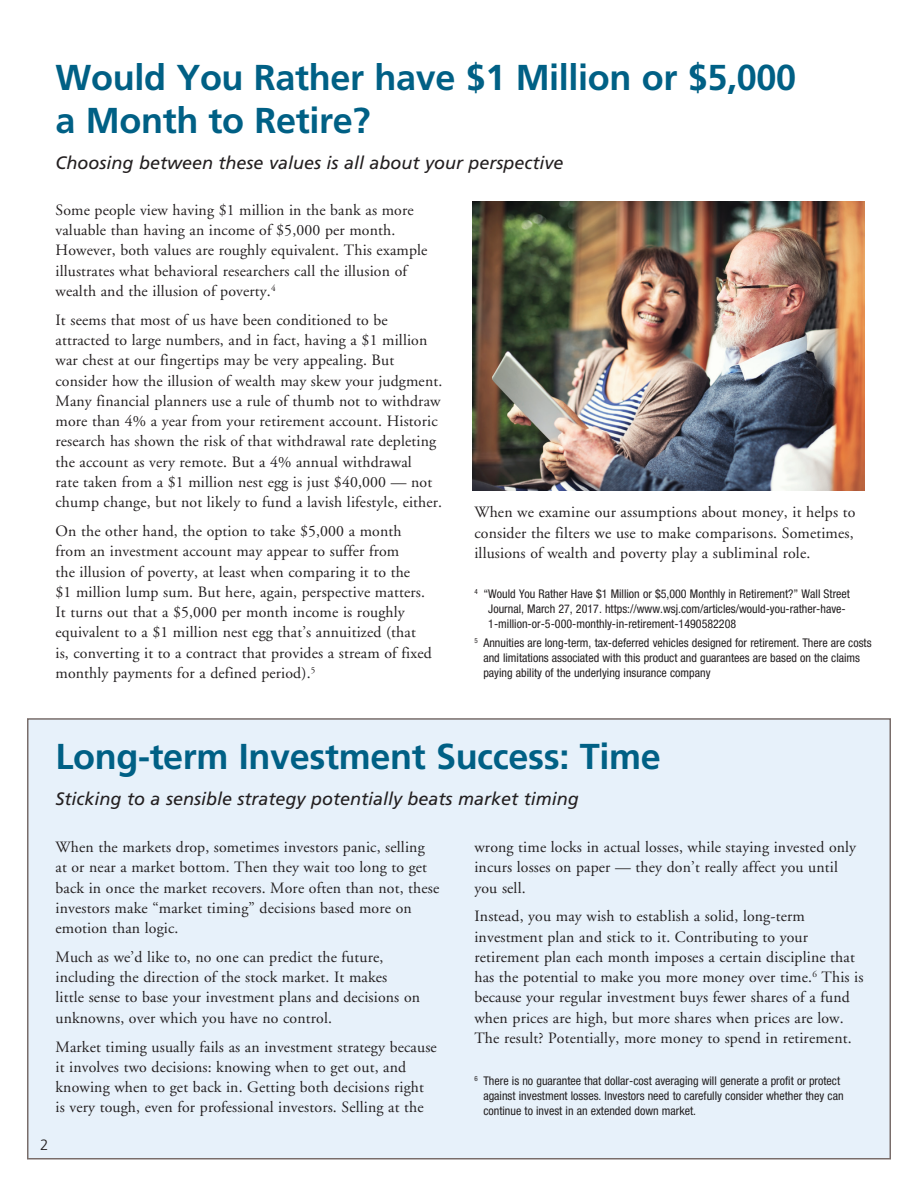
<style>
.page{position:relative;width:918px;height:1188px;background:#fff}
.page>*{position:absolute;margin:0;border:0;box-sizing:border-box;transform-origin:0 0}
.Story_subtitle_bold{font:700 36px/43.5px "Frutiger";letter-spacing:-.01em;color:#006085}
.Story_subtitle_bold-2{font:italic 18px "Frutiger";color:#231f20}
.body_copy{font:15.75px/20.2px "Adobe Garamond";letter-spacing:.01em;color:#231f20}
.story_title_frutiger{font:300 15px "Frutiger";color:#231f20}
.footnotes{font:condensed 12px/15px "Helvetica Neue";color:#231f20}
</style>
<div class="page">
<div style="left:27px;top:718px;width:864px;height:442px;background:#e7f1fa;border:2px solid #796d6a"></div>
<img style="left:473px;top:202px;width:392px;height:288px">
<p class="Story_subtitle_bold" style="left:56px;top:55px;width:742px">Would You Rather have $1 Million or $5,000 a Month to Retire?</p>
<p class="Story_subtitle_bold-2" style="left:56px;top:152px;width:510px">Choosing between these values is all about your perspective</p>
<p class="body_copy" style="left:56px;top:200px;width:374px">Some people view having $1 million in the bank as more valuable than having an income of $5,000 per month.<br>However, both values are roughly equivalent. This example illustrates what behavioral researchers call the illusion of wealth and the illusion of poverty.<sup>4</sup></p>
<p class="body_copy" style="left:56px;top:310px;width:388px">It seems that most of us have been conditioned to be attracted to large numbers, and in fact, having a $1 million war chest at our fingertips may be very appealing. But consider how the illusion of wealth may skew your judgment.<br>Many financial planners use a rule of thumb not to withdraw more than 4% a year from your retirement account. Historic research has shown the risk of that withdrawal rate depleting the account as very remote. But a 4% annual withdrawal<br>rate taken from a $1 million nest egg is just $40,000 — not chump change, but not likely to fund a lavish lifestyle, either.</p>
<p class="body_copy" style="left:56px;top:521px;width:378px">On the other hand, the option to take $5,000 a month from an investment account may appear to suffer from<br>the illusion of poverty, at least when comparing it to the<br>$1 million lump sum. But here, again, perspective matters.<br>It turns out that a $5,000 per month income is roughly equivalent to a $1 million nest egg that’s annuitized (that is, converting it to a contract that provides a stream of fixed monthly payments for a defined period).<sup>5</sup></p>
<p class="body_copy" style="left:474px;top:503px;width:383px;text-align:justify">When we examine our assumptions about money, it helps to consider the filters we use to make comparisons. Sometimes, illusions of wealth and poverty play a subliminal role.</p>
<p class="footnotes" style="left:488px;top:586px;width:363px;text-indent:-14px"><sup>4</sup> “Would You Rather Have $1 Million or $5,000 Monthly in Retirement?” Wall Street<br>Journal, March 27, 2017. https://www.wsj.com/articles/would-you-rather-have-<br>1-million-or-5-000-monthly-in-retirement-1490582208</p>
<p class="footnotes" style="left:483px;top:636px;width:390px;text-indent:-9px"><sup>5</sup> Annuities are long-term, tax-deferred vehicles designed for retirement. There are costs and limitations associated with this product and guarantees are based on the claims paying ability of the underlying insurance company</p>
<p class="Story_subtitle_bold" style="left:56px;top:734px;width:607px">Long-term Investment Success: Time</p>
<p class="Story_subtitle_bold-2" style="left:56px;top:788px;width:525px">Sticking to a sensible strategy potentially beats market timing</p>
<p class="body_copy" style="left:56px;top:837px;width:385px">When the markets drop, sometimes investors panic, selling at or near a market bottom. Then they wait too long to get back in once the market recovers. More often than not, these investors make “market timing” decisions based more on emotion than logic.</p>
<p class="body_copy" style="left:56px;top:947px;width:366px">Much as we’d like to, no one can predict the future, including the direction of the stock market. It makes<br>little sense to base your investment plans and decisions on unknowns, over which you have no control.</p>
<p class="body_copy" style="left:56px;top:1037px;width:383px">Market timing usually fails as an investment strategy because it involves two decisions: knowing when to get out, and knowing when to get back in. Getting both decisions right is very tough, even for professional investors. Selling at the</p>
<p class="body_copy" style="left:474px;top:837px;width:383px">wrong time locks in actual losses, while staying invested only incurs losses on paper — they don’t really affect you until you sell.</p>
<p class="body_copy" style="left:474px;top:907px;width:391px">Instead, you may wish to establish a solid, long-term investment plan and stick to it. Contributing to your retirement plan each month imposes a certain discipline that has the potential to make you more money over time.<sup>6</sup> This is because your regular investment buys fewer shares of a fund when prices are high, but more shares when prices are low.<br>The result? Potentially, more money to spend in retirement.</p>
<p class="footnotes" style="left:483px;top:1073px;width:362px;text-indent:-9px"><sup>6</sup> There is no guarantee that dollar-cost averaging will generate a profit or protect against investment losses. Investors need to carefully consider whether they can continue to invest in an extended down market.</p>
<p class="story_title_frutiger" style="left:40px;top:1136px;width:10px">2</p>
</div>
